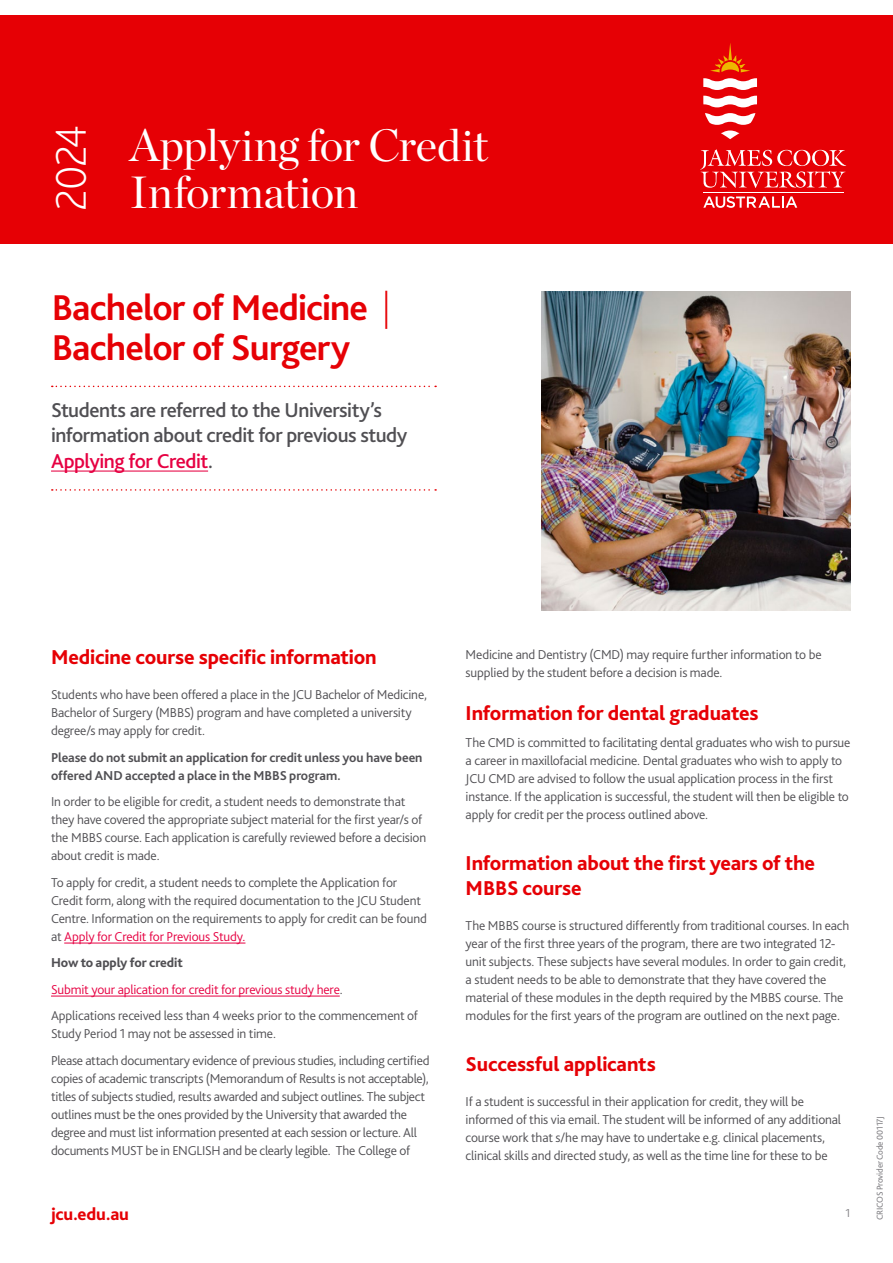
<style>
.page{position:relative;width:893px;height:1263px;background:#fff}
.page>*{position:absolute;margin:0;border:0;box-sizing:border-box;transform-origin:0 0}
.t1{font:45px/46.5px "Chronicle Display";letter-spacing:-.01em;color:#fff}
.t2{font:200 45px "Bliss 2";color:#fff}
.t3{font:700 37.5px/40.5px "Bliss 2";letter-spacing:-.02em;color:#e60005}
.t4{font:800 21px/25.5px "Bliss 2";letter-spacing:-.01em;color:#e60005}
.t5{font:500 21px/25.5px "Bliss 2";letter-spacing:-.025em;color:#504f53}
.t6{font:800 18px "Bliss 2";letter-spacing:-.01em;color:#e60005}
.t7{font:300 13.5px/18px "Bliss 2";letter-spacing:-.015em;color:#504f53}
.t8{font:700 13.5px/18px "Bliss 2";letter-spacing:-.01em;color:#504f53}
.t9{font:300 12px "Bliss 2";color:#818084}
.t10{font:9px "Bliss 2";letter-spacing:-.02em;color:#818084}
.s1{font-weight:200}
.s2{color:#e60042}
.s3{font-weight:800}
</style>
<div class="page">
<div style="left:0;top:15px;width:893px;height:228px;background:#e60005"></div>
<svg style="left:52px;top:386px;width:384px;height:1px"></svg>
<svg style="left:52px;top:489px;width:384px;height:2px"></svg>
<hr style="left:51px;top:470px;width:157px;height:2px;background:#e60042">
<hr style="left:64px;top:943px;width:181px;height:1px;background:#e60042">
<hr style="left:51px;top:996px;width:289px;height:1px;background:#e60042">
<svg style="left:700px;top:149px;width:146px;height:39px"></svg>
<hr style="left:703px;top:192px;width:141px;height:1px;background:#fff">
<svg style="left:703px;top:96px;width:54px;height:11px"></svg>
<svg style="left:705px;top:113px;width:50px;height:12px"></svg>
<svg style="left:721px;top:131px;width:18px;height:8px"></svg>
<svg style="left:703px;top:78px;width:54px;height:12px"></svg>
<svg style="left:710px;top:43px;width:40px;height:29px"></svg>
<svg style="left:703px;top:196px;width:94px;height:12px"></svg>
<img style="left:541px;top:291px;width:309px;height:319px">
<h1 class="t2" style="left:43px;top:211px;width:87px;rotate:-90deg">2024</h1>
<h1 class="t1" style="left:130px;top:119px;width:360px">Applying for Credit<br>Information</h1>
<h2 class="t3" style="left:52px;top:287px;width:340px">Bachelor of Medicine <span class="s1">|<br></span>Bachelor of Surgery</h2>
<h3 class="t5" style="left:51px;top:397px;width:358px">Students are referred to the University’s information about credit for previous study<br><span class="s2">Applying for Credit</span>.</h3>
<h3 class="t4" style="left:51px;top:645px;width:327px">Medicine course specific information</h3>
<p class="t7" style="left:51px;top:686px;width:377px">Students who have been offered a place in the JCU Bachelor of Medicine,<br>Bachelor of Surgery (MBBS) program and have completed a university degree/s may apply for credit.</p>
<p class="t8" style="left:51px;top:748px;width:373px">Please do not submit an application for credit unless you have been offered AND accepted a place in the MBBS program.</p>
<p class="t7" style="left:51px;top:793px;width:377px">In order to be eligible for credit, a student needs to demonstrate that they have covered the appropriate subject material for the first year/s of the MBBS course. Each application is carefully reviewed before a decision about credit is made.</p>
<p class="t7" style="left:51px;top:873px;width:377px">To apply for credit, a student needs to complete the Application for Credit form, along with the required documentation to the JCU Student Centre. Information on the requirements to apply for credit can be found at <span class="s2">Apply for Credit for Previous Study.</span></p>
<p class="t7" style="left:51px;top:950px;width:368px;line-height:26.5px"><span class="s3">How to apply for credit<br></span><span class="s2">Submit your aplication for credit for previous study here</span>.<br>Applications received less than 4 weeks prior to the commencement of</p>
<p class="t7" style="left:51px;top:1021px;width:380px;line-height:26.5px">Study Period 1 may not be assessed in time.<br>Please attach documentary evidence of previous studies, including certified</p>
<p class="t7" style="left:51px;top:1069px;width:379px">copies of academic transcripts (Memorandum of Results is not acceptable), titles of subjects studied, results awarded and subject outlines. The subject outlines must be the ones provided by the University that awarded the degree and must list information presented at each session or lecture. All documents MUST be in ENGLISH and be clearly legible. The College of</p>
<h3 class="t6" style="left:51px;top:1203px;width:80px">jcu.edu.au</h3>
<p class="t7" style="left:466px;top:645px;width:357px">Medicine and Dentistry (CMD) may require further information to be supplied by the student before a decision is made.</p>
<h3 class="t4" style="left:466px;top:700px;width:294px">Information for dental graduates</h3>
<p class="t7" style="left:466px;top:733px;width:386px">The CMD is committed to facilitating dental graduates who wish to pursue a career in maxillofacial medicine. Dental graduates who wish to apply to JCU CMD are advised to follow the usual application process in the first instance. If the application is successful, the student will then be eligible to apply for credit per the process outlined above.</p>
<h3 class="t4" style="left:466px;top:850px;width:351px">Information about the first years of the<br>MBBS course</h3>
<p class="t7" style="left:466px;top:917px;width:385px">The MBBS course is structured differently from traditional courses. In each year of the first three years of the program, there are two integrated 12- unit subjects. These subjects have several modules. In order to gain credit, a student needs to be able to demonstrate that they have covered the material of these modules in the depth required by the MBBS course. The modules for the first years of the program are outlined on the next page.</p>
<h3 class="t4" style="left:466px;top:1051px;width:192px">Successful applicants</h3>
<p class="t7" style="left:466px;top:1093px;width:377px">If a student is successful in their application for credit, they will be informed of this via email. The student will be informed of any additional course work that s/he may have to undertake e.g. clinical placements, clinical skills and directed study, as well as the time line for these to be</p>
<p class="t9" style="left:845px;top:1205px;width:6px">1</p>
<p class="t10" style="left:874px;top:1220px;width:106px;rotate:-90deg">CRICOS Provider Code 00117J</p>
</div>
